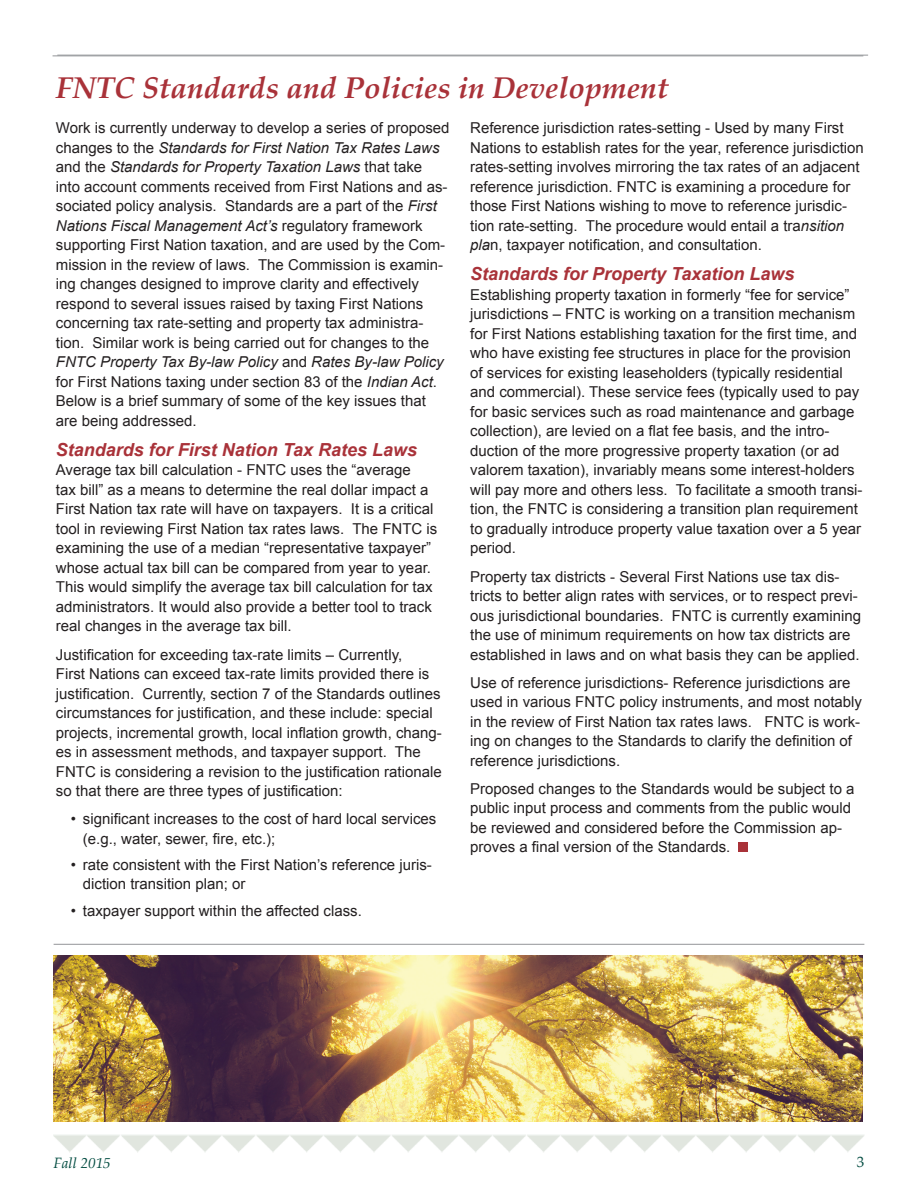
<style>
.page{position:relative;width:918px;height:1188px;background:#fff}
.page>*{position:absolute;margin:0;border:0;box-sizing:border-box;transform-origin:0 0}
.t1{font:italic 700 30px "Palatino Linotype";color:#a93239}
.t2{font:italic 700 18px "Arial";color:#a93239}
.t3{font:15px/19.5px "Arial";color:#231f20}
.t4{font:italic 15px "Palatino Linotype";color:#044d42}
.t5{font:15px "Palatino Linotype";color:#044d42}
.s1{font-style:italic}
</style>
<div class="page">
<img style="left:54px;top:1135px;width:810px;height:17px">
<hr style="left:57px;top:55px;width:811px;height:1px;background:#939598">
<div style="left:738px;top:842px;width:10px;height:10px;background:#a93239"></div>
<hr style="left:53px;top:56px;width:810px;height:1px;background:#939598">
<hr style="left:54px;top:944px;width:810px;height:1px;background:#939598">
<img style="left:54px;top:955px;width:809px;height:167px">
<h1 class="t1" style="left:56px;top:67px;width:614px">FNTC Standards and Policies in Development</h1>
<p class="t3" style="left:56px;top:118px;width:395px">Work is currently underway to develop a series of proposed changes to the <span class="s1">Standards for First Nation Tax Rates Laws </span>and the <span class="s1">Standards for Property Taxation Laws</span> that take into account comments received from First Nations and as&shy;sociated policy analysis. Standards are a part of the <span class="s1">First Nations Fiscal Management Act’s</span> regulatory framework supporting First Nation taxation, and are used by the Com&shy;mission in the review of laws. The Commission is examin&shy;ing changes designed to improve clarity and effectively respond to several issues raised by taxing First Nations concerning tax rate-setting and property tax administra&shy;tion. Similar work is being carried out for changes to the <span class="s1">FNTC Property Tax By-law Policy</span> and <span class="s1">Rates By-law Policy </span>for First Nations taxing under section 83 of the <span class="s1">Indian Act</span>.<br>Below is a brief summary of some of the key issues that are being addressed.</p>
<p class="t2" style="left:56px;top:438px;width:363px">Standards for First Nation Tax Rates Laws</p>
<p class="t3" style="left:56px;top:461px;width:383px">Average tax bill calculation - FNTC uses the “average<br>tax bill” as a means to determine the real dollar impact a First Nation tax rate will have on taxpayers. It is a critical tool in reviewing First Nation tax rates laws. The FNTC is examining the use of a median “representative taxpayer” whose actual tax bill can be compared from year to year.<br>This would simplify the average tax bill calculation for tax administrators. It would also provide a better tool to track real changes in the average tax bill.</p>
<p class="t3" style="left:56px;top:645px;width:388px">Justification for exceeding tax-rate limits – Currently,<br>First Nations can exceed tax-rate limits provided there is justification. Currently, section 7 of the Standards outlines circumstances for justification, and these include: special projects, incremental growth, local inflation growth, chang&shy;es in assessment methods, and taxpayer support. The FNTC is considering a revision to the justification rationale so that there are three types of justification:</p>
<p class="t3" style="left:83px;top:809px;width:355px;text-indent:-12px">• significant increases to the cost of hard local services (e.g., water, sewer, fire, etc.);</p>
<p class="t3" style="left:83px;top:855px;width:351px;text-indent:-12px">• rate consistent with the First Nation’s reference juris&shy;diction transition plan; or</p>
<p class="t3" style="left:71px;top:901px;width:293px">• taxpayer support within the affected class.</p>
<p class="t3" style="left:470px;top:118px;width:395px">Reference jurisdiction rates-setting - Used by many First Nations to establish rates for the year, reference jurisdiction rates-setting involves mirroring the tax rates of an adjacent reference jurisdiction. FNTC is examining a procedure for those First Nations wishing to move to reference jurisdic&shy;tion rate-setting. The procedure would entail a tra<span class="s1">nsition pla</span>n, taxpayer notification, and consultation.</p>
<p class="t2" style="left:470px;top:262px;width:326px">Standards for Property Taxation Laws</p>
<p class="t3" style="left:470px;top:285px;width:394px">Establishing property taxation in formerly “fee for service” jurisdictions – FNTC is working on a transition mechanism for First Nations establishing taxation for the first time, and who have existing fee structures in place for the provision of services for existing leaseholders (typically residential and commercial). These service fees (typically used to pay for basic services such as road maintenance and garbage collection), are levied on a flat fee basis, and the intro&shy;duction of the more progressive property taxation (or ad valorem taxation), invariably means some interest-holders will pay more and others less. To facilitate a smooth transi&shy;tion, the FNTC is considering a transition plan requirement to gradually introduce property value taxation over a 5 year period.</p>
<p class="t3" style="left:470px;top:567px;width:392px">Property tax districts - Several First Nations use tax dis&shy;tricts to better align rates with services, or to respect previ&shy;ous jurisdictional boundaries. FNTC is currently examining the use of minimum requirements on how tax districts are established in laws and on what basis they can be applied.</p>
<p class="t3" style="left:470px;top:673px;width:393px">Use of reference jurisdictions- Reference jurisdictions are used in various FNTC policy instruments, and most notably in the review of First Nation tax rates laws. FNTC is work&shy;ing on changes to the Standards to clarify the definition of reference jurisdictions.</p>
<p class="t3" style="left:470px;top:779px;width:386px">Proposed changes to the Standards would be subject to a public input process and comments from the public would be reviewed and considered before the Commission ap&shy;proves a final version of the Standards.</p>
<p class="t4" style="left:54px;top:1152px;width:59px">Fall 2015</p>
<p class="t5" style="left:857px;top:1151px;width:9px">3</p>
</div>
